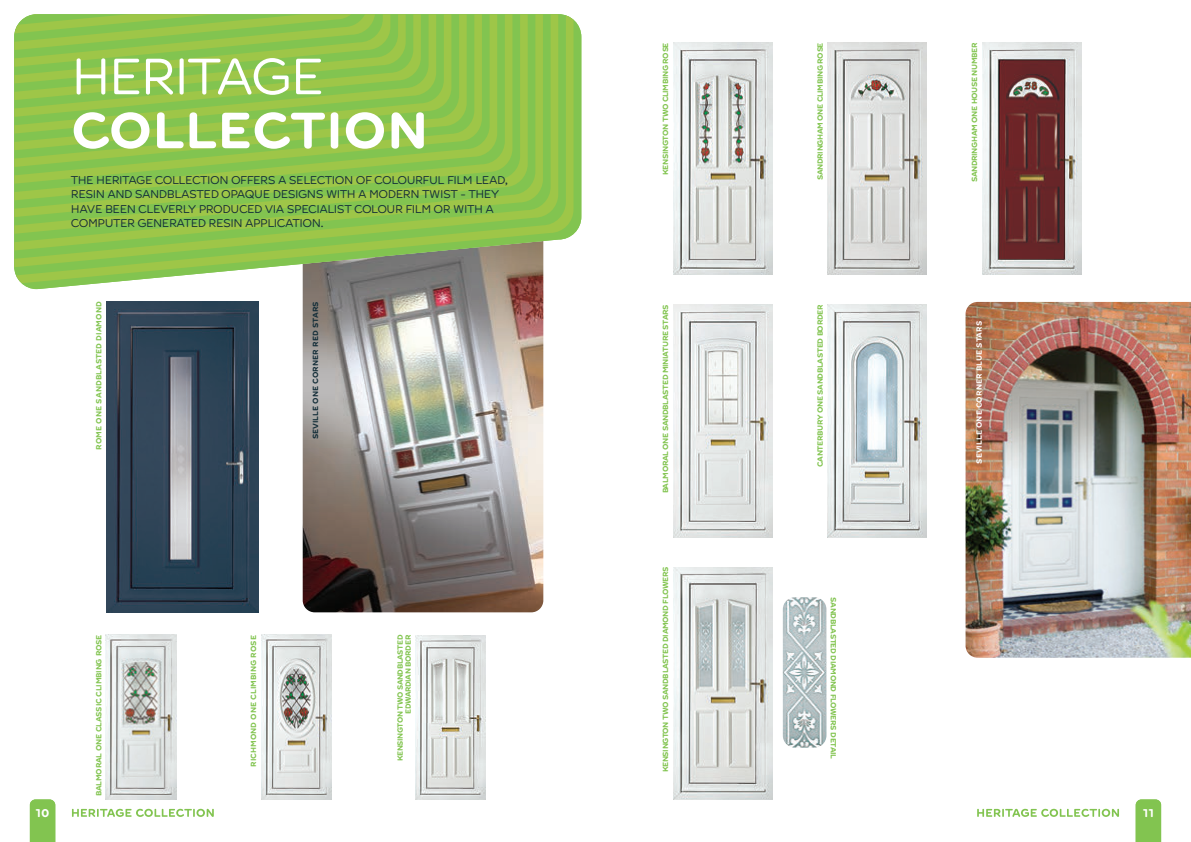
<style>
.page{position:relative;width:1191px;height:842px;background:#fff}
.page>*{position:absolute;margin:0;border:0;box-sizing:border-box;transform-origin:0 0}
.t1{font:700 54px "Farm New";color:#fff}
.t2{font:54px "Farm New";letter-spacing:-.045em;color:#fff}
.t3{font:12px/14.4px "Farm New";letter-spacing:-.04em;color:#142e39}
.t4{font:700 12px "Farm New";color:#fff}
.t5{font:700 8px/8px "Farm New";letter-spacing:-.05em;color:#82c450;text-align:right}
.t6{font:700 8px "Farm New";color:#82c450}
.t7{font:700 8px "Farm New";letter-spacing:-.03em;color:#82c450}
.t8{font:700 8px "Farm New";color:#fff}
.t9{font:700 8px "Farm New";color:#142e39}
</style>
<div class="page">
<img style="left:303px;top:289px;width:240px;height:323px">
<svg style="left:30px;top:799px;width:25px;height:43px"></svg>
<svg style="left:1135px;top:799px;width:26px;height:43px"></svg>
<svg style="left:72px;top:809px;width:142px;height:8px"></svg>
<svg style="left:977px;top:809px;width:142px;height:8px"></svg>
<svg style="left:14px;top:14px;width:567px;height:275px"></svg>
<svg style="left:579px;top:34px;width:2px;height:192px"></svg>
<svg style="left:16px;top:15px;width:557px;height:268px"></svg>
<svg style="left:14px;top:14px;width:544px;height:253px;background:#8fb55c"></svg>
<svg style="left:14px;top:14px;width:529px;height:236px;background:#8fc24d"></svg>
<svg style="left:14px;top:14px;width:514px;height:220px;background:#90c44b"></svg>
<svg style="left:14px;top:14px;width:498px;height:203px;background:#8fc44b"></svg>
<svg style="left:14px;top:14px;width:483px;height:186px;background:#90c44b"></svg>
<svg style="left:14px;top:14px;width:468px;height:170px;background:#8fc44b"></svg>
<svg style="left:14px;top:14px;width:453px;height:153px;background:#90c44b"></svg>
<svg style="left:14px;top:14px;width:437px;height:136px;background:#8fc44b"></svg>
<svg style="left:14px;top:14px;width:422px;height:120px;background:#8fc44b"></svg>
<svg style="left:14px;top:14px;width:407px;height:103px;background:#90c44b"></svg>
<svg style="left:14px;top:14px;width:392px;height:86px;background:#90c54d"></svg>
<img style="left:416px;top:635px;width:70px;height:164px">
<img style="left:261px;top:635px;width:70px;height:164px">
<img style="left:106px;top:635px;width:70px;height:164px">
<img style="left:106px;top:302px;width:153px;height:310px">
<img style="left:673px;top:305px;width:99px;height:232px">
<img style="left:827px;top:305px;width:100px;height:232px">
<img style="left:673px;top:567px;width:99px;height:232px">
<img style="left:827px;top:43px;width:100px;height:232px">
<img style="left:982px;top:43px;width:99px;height:232px">
<img style="left:673px;top:43px;width:99px;height:232px">
<img style="left:783px;top:597px;width:43px;height:150px">
<img style="left:965px;top:302px;width:226px;height:356px">
<h1 class="t2" style="left:71px;top:44px;width:255px">HERITAGE</h1>
<h1 class="t1" style="left:71px;top:96px;width:359px">COLLECTION</h1>
<h2 class="t3" style="left:71px;top:173px;width:439px">THE HERITAGE COLLECTION OFFERS A SELECTION OF COLOURFUL FILM LEAD, RESIN AND SANDBLASTED OPAQUE DESIGNS WITH A MODERN TWIST - THEY HAVE BEEN CLEVERLY PRODUCED VIA SPECIALIST COLOUR FILM OR WITH A COMPUTER GENERATED RESIN APPLICATION.</h2>
<p class="t5" style="left:662px;top:175px;width:134px;rotate:-90deg">KENSINGTON TWO CLIMBING ROSE</p>
<p class="t5" style="left:816px;top:180px;width:139px;rotate:-90deg">SANDRINGHAM ONE CLIMBING ROSE</p>
<p class="t5" style="left:971px;top:182px;width:141px;rotate:-90deg">SANDRINGHAM ONE HOUSE NUMBER</p>
<p class="t6" style="left:94px;top:450px;width:150px;rotate:-90deg">ROME ONE SANDBLASTED DIAMOND</p>
<p class="t5" style="left:662px;top:493px;width:190px;rotate:-90deg">BALMORAL ONE SANDBLASTED MINIATURE STARS</p>
<p class="t5" style="left:816px;top:467px;width:164px;rotate:-90deg">CANTERBURY ONE SANDBLASTED BORDER</p>
<p class="t9" style="left:310px;top:439px;width:139px;rotate:-90deg">SEVILLE ONE CORNER RED STARS</p>
<p class="t7" style="left:94px;top:796px;width:163px;rotate:-90deg">BALMORAL ONE CLASSIC CLIMBING ROSE</p>
<p class="t5" style="left:396px;top:761px;width:128px;rotate:-90deg">KENSINGTON TWO SANDBLASTED<br>EDWARDIAN BORDER</p>
<p class="t6" style="left:248px;top:767px;width:133px;rotate:-90deg">RICHMOND ONE CLIMBING ROSE</p>
<p class="t5" style="left:662px;top:772px;width:207px;rotate:-90deg">KENSINGTON TWO SANDBLASTED DIAMOND FLOWERS</p>
<p class="t5" style="left:837px;top:597px;width:163px;rotate:90deg">SANDBLASTED DIAMOND FLOWERS DETAIL</p>
<p class="t8" style="left:974px;top:464px;width:144px;rotate:-90deg">SEVILLE ONE CORNER BLUE STARS</p>
<h2 class="t4" style="left:36px;top:805px;width:16px">10</h2>
<h2 class="t4" style="left:1142px;top:805px;width:13px">11</h2>
</div>
